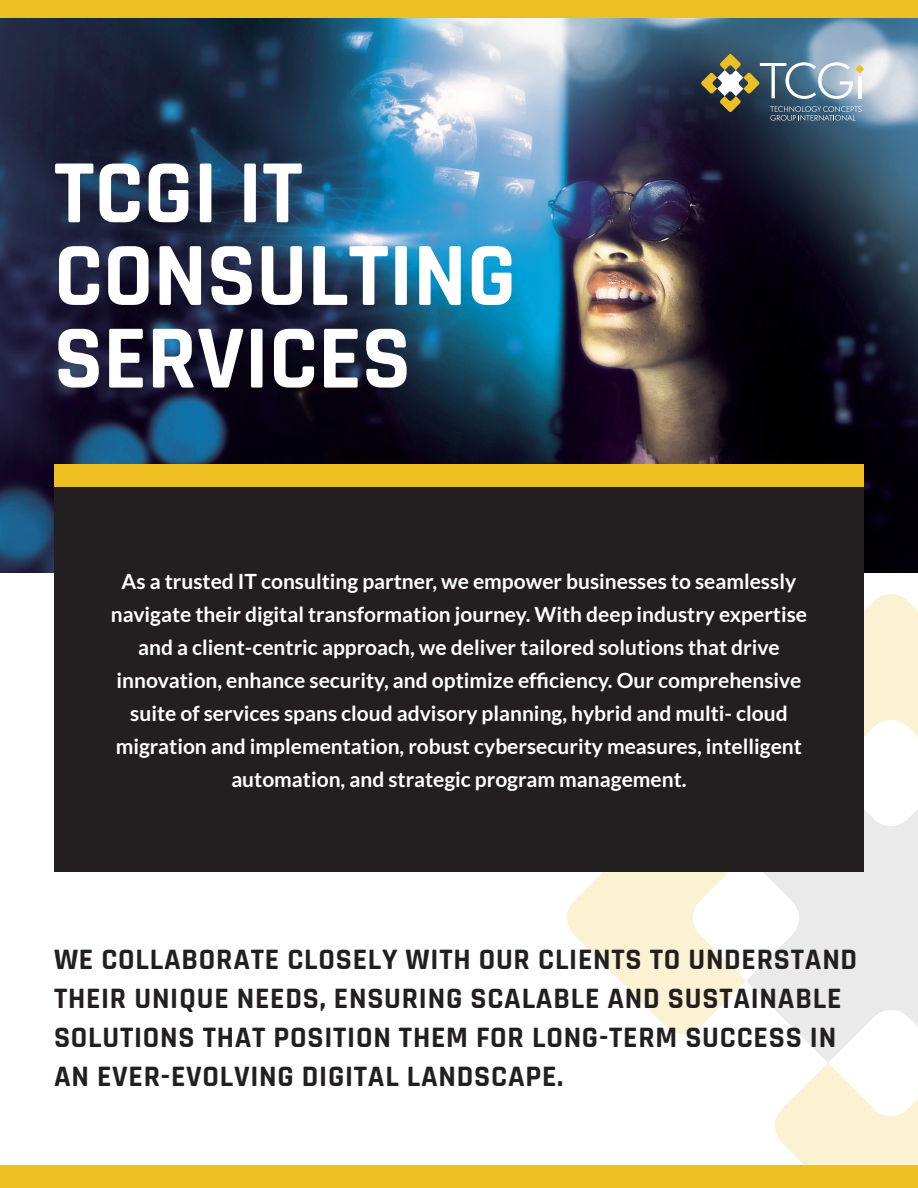
<style>
.page{position:relative;width:918px;height:1188px;background:#fff}
.page>*{position:absolute;margin:0;border:0;box-sizing:border-box;transform-origin:0 0}
.t1{font:700 91.35px/82.7px "Rajdhani";color:#fff}
.t2{font:700 30px/39px "Rajdhani";letter-spacing:.025em;color:#231f20}
.t3{font:700 21px/33px "Lato";color:#fff;text-align:center}
</style>
<div class="page">
<img style="left:0;top:17px;width:918px;height:555px">
<svg style="left:746px;top:809px;width:172px;height:254px;fill:#eaeaeb"></svg>
<svg style="left:864px;top:594px;width:54px;height:143px;background:#fbf3d8"></svg>
<svg style="left:775px;top:1063px;width:143px;height:102px"></svg>
<svg style="left:567px;top:872px;width:179px;height:162px"></svg>
<div style="left:0;top:0;width:918px;height:17px;background:#edbf20"></div>
<div style="left:0;top:1165px;width:918px;height:23px;background:#edbf20"></div>
<div style="left:54px;top:464px;width:810px;height:408px;background:#231f20"></div>
<svg style="left:701px;top:54px;width:161px;height:67px;background:#6c7e86"></svg>
<svg style="left:855px;top:65px;width:9px;height:8px"></svg>
<div style="left:54px;top:464px;width:810px;height:23px;background:#edbf20"></div>
<h1 class="t1" style="left:54px;top:154px;width:464px">TCGI IT<br>CONSULTING<br>SERVICES</h1>
<p class="t3" style="left:111px;top:565px;width:698px">As a trusted IT consulting partner, we empower businesses to seamlessly navigate their digital transformation journey. With deep industry expertise and a client-centric approach, we deliver tailored solutions that drive innovation, enhance security, and optimize efficiency. Our comprehensive suite of services spans cloud advisory planning, hybrid and multi- cloud migration and implementation, robust cybersecurity measures, intelligent automation, and strategic program management.</p>
<h4 class="t2" style="left:54px;top:941px;width:805px">WE COLLABORATE CLOSELY WITH OUR CLIENTS TO UNDERSTAND THEIR UNIQUE NEEDS, ENSURING SCALABLE AND SUSTAINABLE SOLUTIONS THAT POSITION THEM FOR LONG-TERM SUCCESS IN AN EVER-EVOLVING DIGITAL LANDSCAPE.</h4>
</div>
